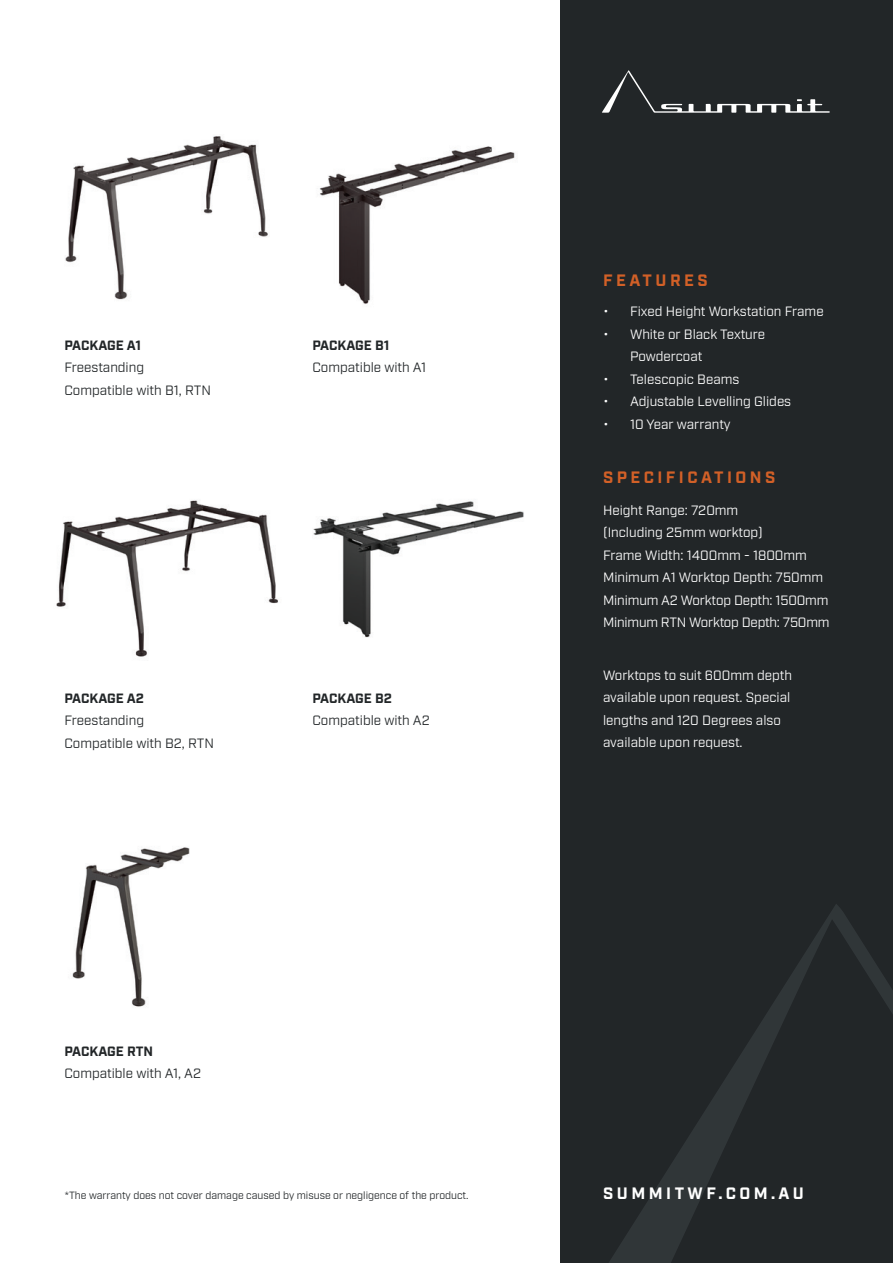
<style>
.page{position:relative;width:893px;height:1263px;background:#fff}
.page>*{position:absolute;margin:0;border:0;box-sizing:border-box;transform-origin:0 0}
.t1{font:700 16.5px "Industry";letter-spacing:.21em;color:#d26027}
.t2{font:700 16.5px "Industry";letter-spacing:.21em;color:#fff}
.t3{font:13.5px/22.5px "Industry";color:#fff}
.t4{font:13.5px/22.5px "Industry";color:#222628}
.t5{font:700 13.5px "Industry";color:#222628}
.t6{font:10.5px "Industry";color:#222628}
</style>
<div class="page">
<div style="left:560px;top:0;width:333px;height:1263px;background:#222628"></div>
<svg style="left:609px;top:904px;width:284px;height:359px"></svg>
<svg style="left:602px;top:70px;width:228px;height:43px"></svg>
<img style="left:72px;top:847px;width:118px;height:160px">
<img style="left:313px;top:501px;width:211px;height:137px">
<img style="left:56px;top:500px;width:222px;height:157px">
<img style="left:319px;top:146px;width:196px;height:158px">
<img style="left:65px;top:136px;width:203px;height:164px">
<p class="t5" style="left:64px;top:337px;width:78px">PACKAGE A1</p>
<p class="t4" style="left:64px;top:356px;width:148px">Freestanding<br>Compatible with B1, RTN</p>
<p class="t5" style="left:312px;top:337px;width:79px">PACKAGE B1</p>
<p class="t4" style="left:312px;top:356px;width:115px">Compatible with A1</p>
<p class="t5" style="left:64px;top:690px;width:81px">PACKAGE A2</p>
<p class="t4" style="left:64px;top:710px;width:151px">Freestanding<br>Compatible with B2, RTN</p>
<p class="t5" style="left:312px;top:690px;width:81px">PACKAGE B2</p>
<p class="t4" style="left:312px;top:710px;width:119px">Compatible with A2</p>
<p class="t5" style="left:64px;top:1043px;width:90px">PACKAGE RTN</p>
<p class="t4" style="left:64px;top:1063px;width:138px">Compatible with A1, A2</p>
<p class="t6" style="left:65px;top:1189px;width:405px">*The warranty does not cover damage caused by misuse or negligence of the product.</p>
<p class="t1" style="left:603px;top:270px;width:106px">FEATURES</p>
<p class="t3" style="left:603px;top:301px;width:222px">• Fixed Height Workstation Frame</p>
<p class="t3" style="left:630px;top:323px;width:137px;text-indent:-27px">• White or Black Texture<br>Powdercoat</p>
<p class="t3" style="left:603px;top:368px;width:138px">• Telescopic Beams</p>
<p class="t3" style="left:603px;top:391px;width:190px">• Adjustable Levelling Glides</p>
<p class="t3" style="left:603px;top:413px;width:129px">• 10 Year warranty</p>
<p class="t1" style="left:603px;top:468px;width:174px">SPECIFICATIONS</p>
<p class="t3" style="left:603px;top:499px;width:228px">Height Range: 720mm<br>(Including 25mm worktop)<br>Frame Width: 1400mm - 1800mm<br>Minimum A1 Worktop Depth: 750mm<br>Minimum A2 Worktop Depth: 1500mm<br>Minimum RTN Worktop Depth: 750mm</p>
<p class="t3" style="left:603px;top:664px;width:190px">Worktops to suit 600mm depth available upon request. Special lengths and 120 Degrees also available upon request.</p>
<p class="t2" style="left:603px;top:1183px;width:202px">SUMMITWF.COM.AU</p>
</div>
